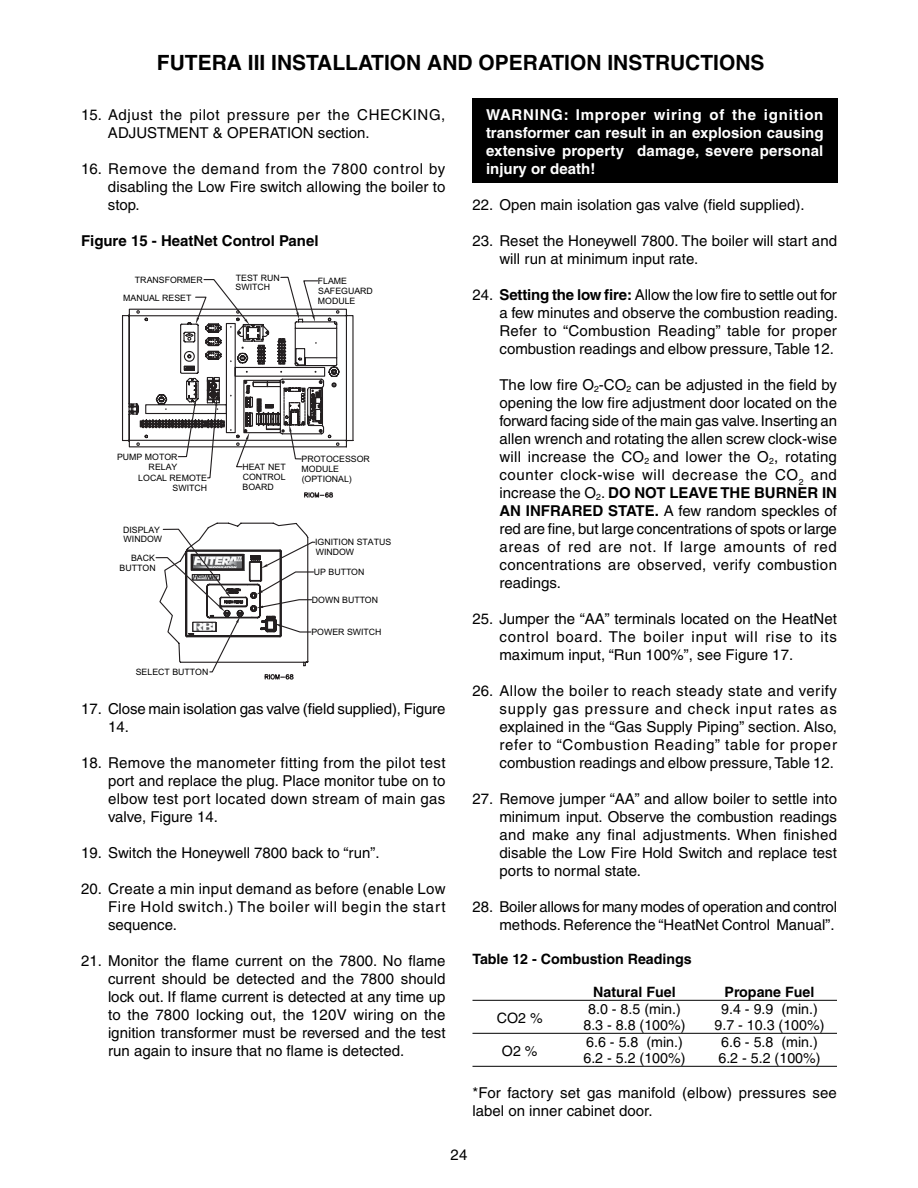
<style>
.page{position:relative;width:918px;height:1188px;background:#fff}
.page>*{position:absolute;margin:0;border:0;box-sizing:border-box;transform-origin:0 0}
.t1{font:700 21px "Helvetica";color:#000}
.t2{font:15px/18px "Helvetica";color:#000;text-align:justify}
.t3{font:700 15px/18px "Helvetica";letter-spacing:.01em;color:#fff;text-align:justify}
.t4{font:15px/18px "Helvetica";letter-spacing:.04em;color:#000}
.t5{font:700 15px "Helvetica";color:#000}
.t6{font:14.25px "Helvetica";color:#000}
.t7{font:700 14.25px "Helvetica";color:#000}
.t8{font:8.7px/9.9px "Arial";color:#000}
.s1{font-weight:700}
</style>
<div class="page">
<hr style="left:472px;top:1000px;width:365px;height:1px;background:#000">
<hr style="left:472px;top:1033px;width:365px;height:1px;background:#000">
<hr style="left:472px;top:1066px;width:365px;height:1px;background:#000">
<div style="left:472px;top:99px;width:366px;height:84px;background:#000"></div>
<svg style="left:122px;top:276px;width:232px;height:222px"></svg>
<svg style="left:155px;top:522px;width:161px;height:158px"></svg>
<h1 class="t1" style="left:157px;top:55px;width:609px">FUTERA III INSTALLATION AND OPERATION INSTRUCTIONS</h1>
<p class="t4" style="left:108px;top:107px;width:339px;text-indent:-27px">15. Adjust the pilot pressure per the CHECKING,<br>ADJUSTMENT &amp; OPERATION section.</p>
<p class="t2" style="left:108px;top:161px;width:339px;text-indent:-27px">16. Remove the demand from the 7800 control by disabling the Low Fire switch allowing the boiler to stop.</p>
<p class="t5" style="left:81px;top:235px;width:239px">Figure 15 - HeatNet Control Panel</p>
<p class="t8" style="left:236px;top:273px;width:46px">TEST RUN<br>SWITCH</p>
<p class="t8" style="left:135px;top:276px;width:69px">TRANSFORMER</p>
<p class="t8" style="left:318px;top:277px;width:57px">FLAME<br>SAFEGUARD<br>MODULE</p>
<p class="t8" style="left:123px;top:293px;width:70px">MANUAL RESET</p>
<p class="t8" style="left:117px;top:453px;width:62px;text-align:right">PUMP MOTOR<br>RELAY</p>
<p class="t8" style="left:242px;top:463px;width:45px;text-align:justify">HEAT NET CONTROL BOARD</p>
<p class="t8" style="left:302px;top:455px;width:70px">PROTOCESSOR<br>MODULE</p>
<p class="t8" style="left:138px;top:474px;width:70px">LOCAL REMOTE</p>
<p class="t8" style="left:302px;top:475px;width:52px">(OPTIONAL)</p>
<p class="t8" style="left:173px;top:484px;width:36px">SWITCH</p>
<p class="t8" style="left:123px;top:525px;width:41px">DISPLAY<br>WINDOW</p>
<p class="t8" style="left:120px;top:554px;width:38px;text-align:right">BACK<br>BUTTON</p>
<p class="t8" style="left:136px;top:668px;width:74px">SELECT BUTTON</p>
<p class="t8" style="left:315px;top:538px;width:78px">IGNITION STATUS<br>WINDOW</p>
<p class="t8" style="left:314px;top:568px;width:52px">UP BUTTON</p>
<p class="t8" style="left:312px;top:596px;width:68px">DOWN BUTTON</p>
<p class="t8" style="left:311px;top:628px;width:72px">POWER SWITCH</p>
<p class="t2" style="left:108px;top:701px;width:339px;text-indent:-27px">17. Close main isolation gas valve (field supplied), Figure<br>14.</p>
<p class="t2" style="left:108px;top:755px;width:339px;text-indent:-27px">18. Remove the manometer fitting from the pilot test port and replace the plug. Place monitor tube on to elbow test port located down stream of main gas valve, Figure 14.</p>
<p class="t2" style="left:81px;top:845px;width:300px">19. Switch the Honeywell 7800 back to “run”.</p>
<p class="t2" style="left:108px;top:881px;width:339px;text-indent:-27px">20. Create a min input demand as before (enable Low Fire Hold switch.) The boiler will begin the start sequence.</p>
<p class="t2" style="left:108px;top:953px;width:339px;text-indent:-27px">21. Monitor the flame current on the 7800. No flame current should be detected and the 7800 should lock out. If flame current is detected at any time up to the 7800 locking out, the 120V wiring on the ignition transformer must be reversed and the test run again to insure that no flame is detected.</p>
<p class="t3" style="left:486px;top:107px;width:339px">WARNING: Improper wiring of the ignition transformer can result in an explosion causing extensive property damage, severe personal injury or death!</p>
<p class="t2" style="left:472px;top:197px;width:334px">22. Open main isolation gas valve (field supplied).</p>
<p class="t2" style="left:500px;top:233px;width:339px;text-indent:-27px">23. Reset the Honeywell 7800. The boiler will start and will run at minimum input rate.</p>
<p class="t2" style="left:500px;top:287px;width:340px;text-indent:-27px">24. <span class="s1">Setting the low fire:</span> Allow the low fire to settle out for a few minutes and observe the combustion reading.<br>Refer to “Combustion Reading” table for proper combustion readings and elbow pressure, Table 12.</p>
<p class="t2" style="left:500px;top:377px;width:339px">The low fire O<sub>2</sub>-CO<sub>2</sub> can be adjusted in the field by opening the low fire adjustment door located on the forward facing side of the main gas valve. Inserting an allen wrench and rotating the allen screw clock-wise will increase the CO<sub>2</sub> and lower the O<sub>2</sub>, rotating counter clock-wise will decrease the CO<sub>2</sub> and increase the O<sub>2</sub>. <span class="s1">DO NOT LEAVE THE BURNER IN AN INFRARED STATE.</span> A few random speckles of red are fine, but large concentrations of spots or large areas of red are not. If large amounts of red concentrations are observed, verify combustion readings.</p>
<p class="t2" style="left:500px;top:611px;width:339px;text-indent:-27px">25. Jumper the “AA” terminals located on the HeatNet control board. The boiler input will rise to its maximum input, “Run 100%”, see Figure 17.</p>
<p class="t2" style="left:500px;top:683px;width:339px;text-indent:-27px">26. Allow the boiler to reach steady state and verify supply gas pressure and check input rates as explained in the “Gas Supply Piping” section. Also, refer to “Combustion Reading” table for proper combustion readings and elbow pressure, Table 12.</p>
<p class="t2" style="left:500px;top:791px;width:339px;text-indent:-27px">27. Remove jumper “AA” and allow boiler to settle into minimum input. Observe the combustion readings and make any final adjustments. When finished disable the Low Fire Hold Switch and replace test ports to normal state.</p>
<p class="t2" style="left:472px;top:899px;width:366px;text-align:right">28. Boiler allows for many modes of operation and control methods. Reference the “HeatNet Control Manual”.</p>
<p class="t7" style="left:472px;top:954px;width:221px">Table 12 - Combustion Readings</p>
<p class="t7" style="left:593px;top:987px;width:84px">Natural Fuel</p>
<p class="t7" style="left:725px;top:987px;width:91px">Propane Fuel</p>
<p class="t6" style="left:497px;top:1012px;width:47px">CO2 %</p>
<p class="t6" style="left:588px;top:1003px;width:94px">8.0 - 8.5 (min.)</p>
<p class="t6" style="left:721px;top:1003px;width:98px">9.4 - 9.9 (min.)</p>
<p class="t6" style="left:583px;top:1020px;width:104px">8.3 - 8.8 (100%)</p>
<p class="t6" style="left:714px;top:1020px;width:112px">9.7 - 10.3 (100%)</p>
<p class="t6" style="left:586px;top:1036px;width:98px">6.6 - 5.8 (min.)</p>
<p class="t6" style="left:721px;top:1036px;width:98px">6.6 - 5.8 (min.)</p>
<p class="t6" style="left:583px;top:1053px;width:104px">6.2 - 5.2 (100%)</p>
<p class="t6" style="left:718px;top:1053px;width:104px">6.2 - 5.2 (100%)</p>
<p class="t2" style="left:472px;top:1085px;width:366px">*For factory set gas manifold (elbow) pressures see label on inner cabinet door.</p>
<p class="t6" style="left:502px;top:1045px;width:37px">O2 %</p>
<p class="t2" style="left:451px;top:1147px;width:18px">24</p>
</div>
